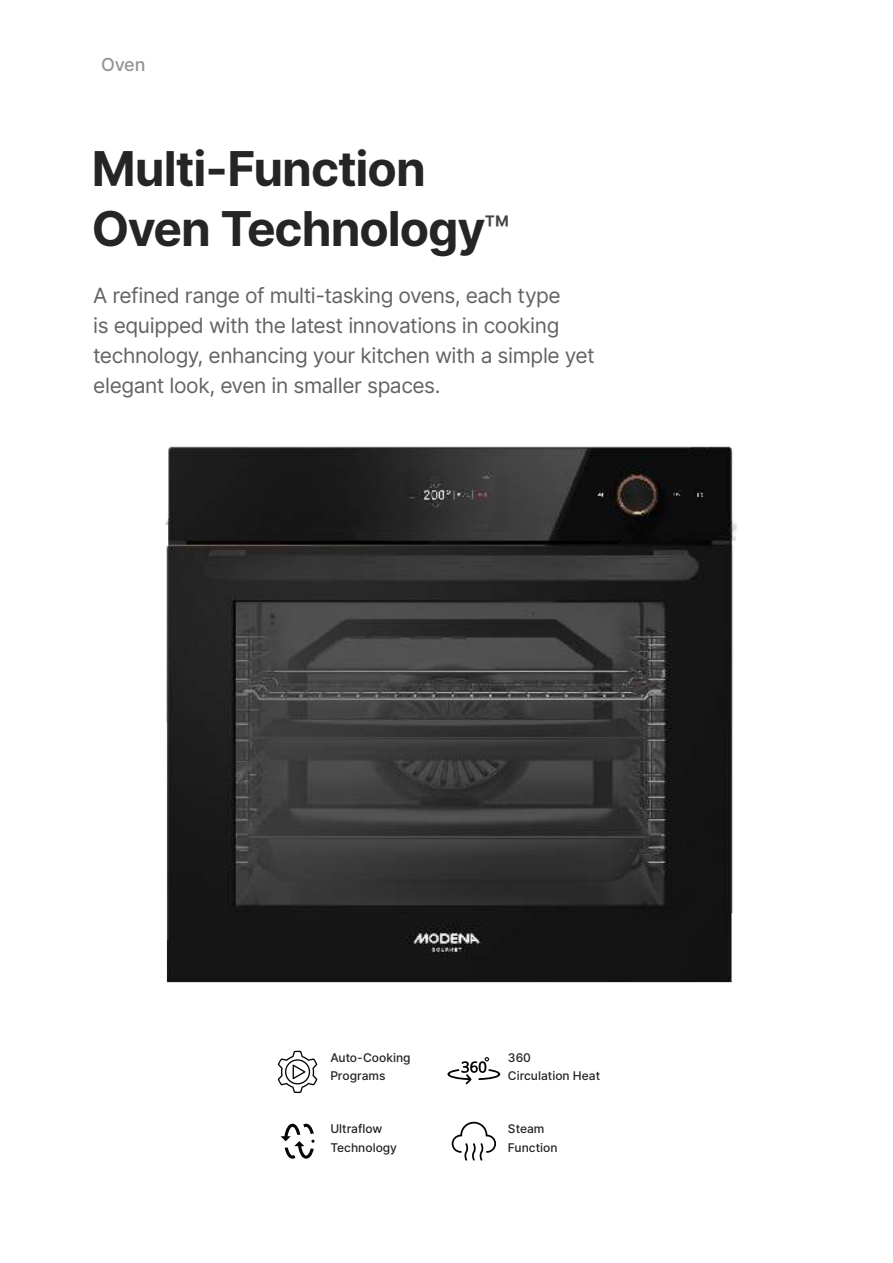
<style>
.page{position:relative;width:893px;height:1263px;background:#fff}
.page>*{position:absolute;margin:0;border:0;box-sizing:border-box;transform-origin:0 0}
.t1{font:700 48px/60px "Inter";letter-spacing:-.025em;color:#242524}
.t2{font:21px/30px "Inter";letter-spacing:-.02em;color:#626362}
.t3{font:500 18px "Inter";color:#939393}
.t4{font:500 12px/18px "Inter";color:#222}
.s1{font-weight:500;font-size:42px;color:#434343}
</style>
<div class="page">
<img style="left:165px;top:446px;width:572px;height:537px">
<svg style="left:278px;top:1051px;width:39px;height:42px"></svg>
<svg style="left:447px;top:1057px;width:53px;height:27px"></svg>
<svg style="left:281px;top:1124px;width:34px;height:35px"></svg>
<svg style="left:452px;top:1122px;width:44px;height:39px"></svg>
<p class="t3" style="left:101px;top:51px;width:46px">Oven</p>
<h1 class="t1" style="left:92px;top:137px;width:419px">Multi-Function<br>Oven Technology<span class="s1">™</span></h1>
<p class="t2" style="left:93px;top:280px;width:503px">A refined range of multi-tasking ovens, each type<br>is equipped with the latest innovations in cooking technology, enhancing your kitchen with a simple yet elegant look, even in smaller spaces.</p>
<p class="t4" style="left:330px;top:1049px;width:82px">Auto-Cooking<br>Programs</p>
<p class="t4" style="left:508px;top:1049px;width:94px">360<br>Circulation Heat</p>
<p class="t4" style="left:330px;top:1120px;width:68px">Ultraflow<br>Technology</p>
<p class="t4" style="left:508px;top:1120px;width:51px">Steam<br>Function</p>
</div>
